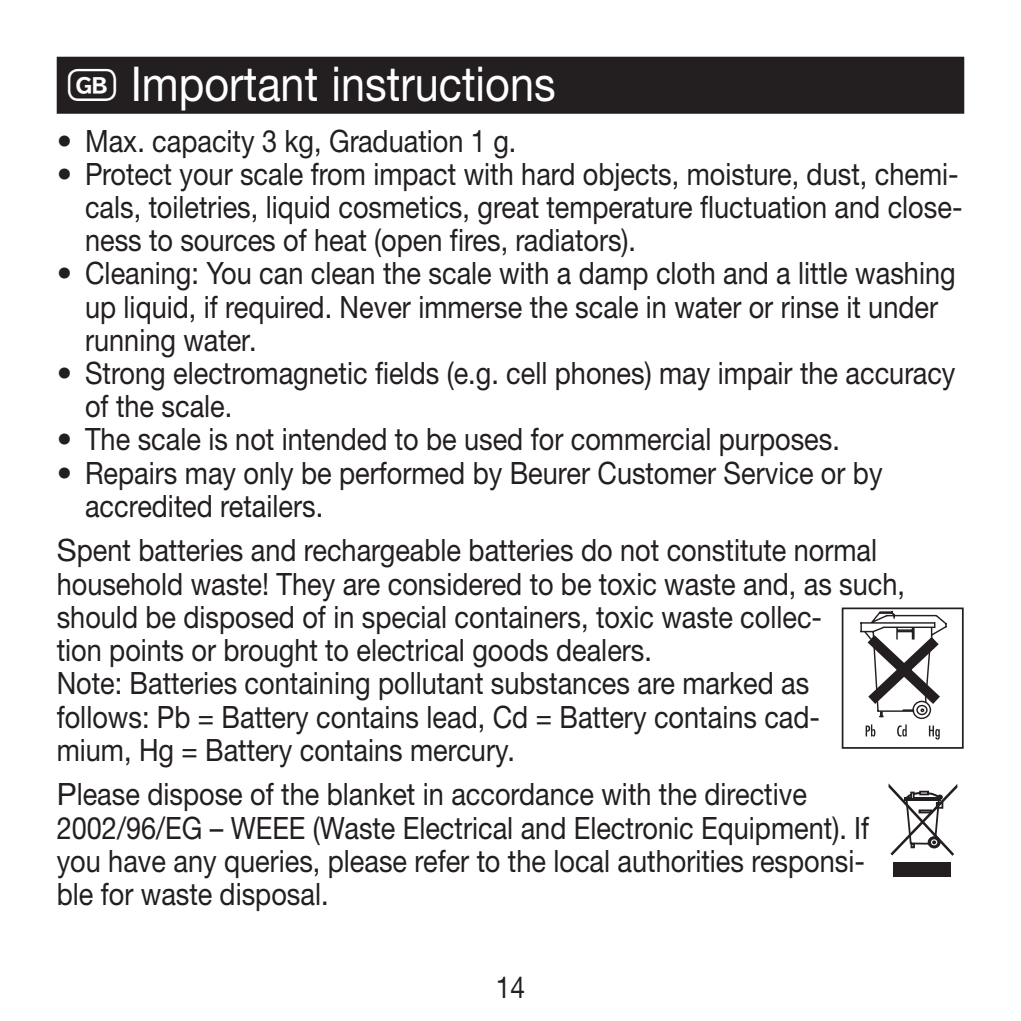
<style>
.page{position:relative;width:1021px;height:1021px;background:#fff}
.page>*{position:absolute;margin:0;border:0;box-sizing:border-box;transform-origin:0 0}
.t1{font:48px "Helvetica Neue LTW1 G";color:#fff;scale:.9 1}
.t2{font:30.8px/33.2px "Helvetica Neue LTW1 G";color:#231f20}
.t3{font:30px "Helvetica Neue LT Pro";color:#231f20;scale:.88 1}
.s1{font-family:"Laend Beurer";font-weight:700}
</style>
<div class="page">
<div style="left:57px;top:57px;width:907px;height:57px;background:#231f20"></div>
<div style="left:841px;top:607px;width:122px;height:141px;border:2px solid #231f20"></div>
<svg style="left:856px;top:609px;width:94px;height:130px"></svg>
<div style="left:893px;top:862px;width:57px;height:14px;background:#231f20"></div>
<svg style="left:888px;top:783px;width:69px;height:72px"></svg>
<h1 class="t1" style="left:68px;top:55px;width:543px"><span class="s1">G</span> Important instructions</h1>
<p class="t2" style="left:57px;top:124px;width:461px">• Max. capacity 3 kg, Graduation 1 g.</p>
<p class="t2" style="left:85px;top:157px;width:879px;text-indent:-28px">• Protect your scale from impact with hard objects, moisture, dust, chemi&shy;cals, toiletries, liquid cosmetics, great temperature fluctuation and close&shy;ness to sources of heat (open fires, radiators).</p>
<p class="t2" style="left:85px;top:256px;width:872px;text-indent:-28px">• Cleaning: You can clean the scale with a damp cloth and a little washing up liquid, if required. Never immerse the scale in water or rinse it under running water.</p>
<p class="t2" style="left:85px;top:356px;width:871px;text-indent:-28px">• Strong electromagnetic fields (e.g. cell phones) may impair the accuracy of the scale.</p>
<p class="t2" style="left:57px;top:422px;width:784px">• The scale is not intended to be used for commercial purposes.</p>
<p class="t2" style="left:85px;top:456px;width:799px;text-indent:-28px">• Repairs may only be performed by Beurer Customer Service or by accredited retailers.</p>
<p class="t2" style="left:57px;top:537px;width:849px">Spent batteries and rechargeable batteries do not constitute normal household waste! They are considered to be toxic waste and, as such, should be disposed of in special containers, toxic waste collec-<br>tion points or brought to electrical goods dealers.<br>Note: Batteries containing pollutant substances are marked as follows: Pb = Battery contains lead, Cd = Battery contains cad-<br>mium, Hg = Battery contains mercury.</p>
<p class="t2" style="left:57px;top:780px;width:814px">Please dispose of the blanket in accordance with the directive 2002/96/EG – WEEE (Waste Electrical and Electronic Equipment). If you have any queries, please refer to the local authorities responsi&shy;ble for waste disposal.</p>
<p class="t3" style="left:496px;top:970px;width:35px">14</p>
</div>
